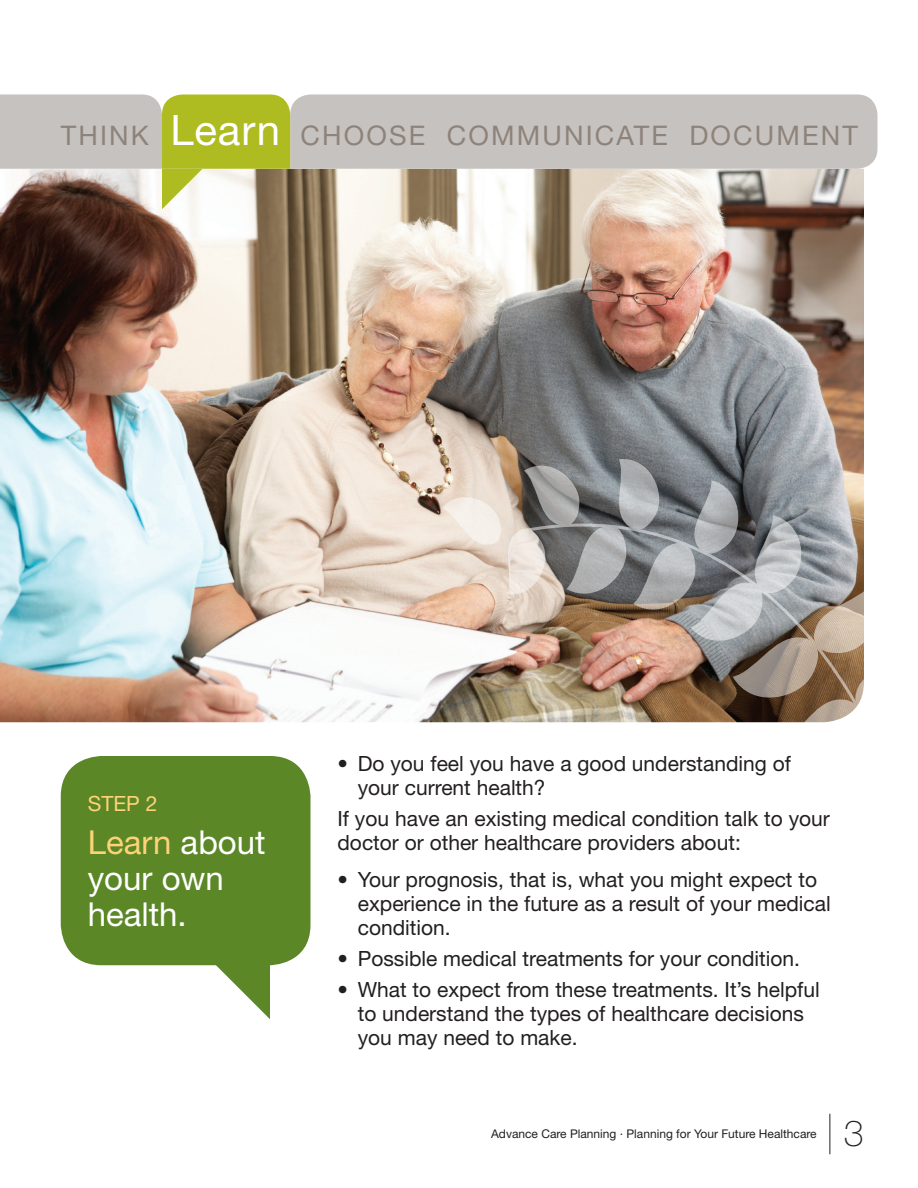
<style>
.page{position:relative;width:918px;height:1188px;background:#fff}
.page>*{position:absolute;margin:0;border:0;box-sizing:border-box;transform-origin:0 0}
.t1{font:100 36px "Helvetica Neue LT Std";color:#231f20}
.t2{font:33px/36px "Helvetica Neue LT Std";color:#fff}
.t3{font:27px "Helvetica Neue LT Std";letter-spacing:.08em;color:#8e837a}
.t4{font:21px/24px "Helvetica Neue LT Std";color:#231f20}
.t5{font:21px "Helvetica Neue LT Std";color:#fed378}
.t6{font:12px "Helvetica Neue LT Std";color:#231f20}
.s1{font-size:42px;color:#fff}
.s2{color:#fed378}
</style>
<div class="page">
<svg style="left:189px;top:965px;width:81px;height:54px"></svg>
<div style="left:61px;top:756px;width:249px;height:209px;background:#5c8727;border-radius:40px"></div>
<img style="left:0;top:169px;width:864px;height:553px">
<div style="left:290px;top:94px;width:588px;height:75px;background:#c6c2bf"></div>
<svg style="left:0;top:94px;width:290px;height:115px;background:#bbb986"></svg>
<img style="left:442px;top:458px;width:422px;height:265px">
<img style="left:518px;top:477px;width:346px;height:246px">
<hr style="left:830px;top:1114px;width:1px;height:40px;background:#231f20">
<p class="t3" style="left:61px;top:119px;width:799px">THINK <span class="s1">Learn</span> CHOOSE COMMUNICATE DOCUMENT</p>
<p class="t5" style="left:88px;top:792px;width:71px">STEP 2</p>
<h2 class="t2" style="left:88px;top:824px;width:179px"><span class="s2">Learn</span> about your own health.</h2>
<p class="t4" style="left:358px;top:751px;width:435px;text-indent:-20px">• Do you feel you have a good understanding of your current health?</p>
<p class="t4" style="left:338px;top:806px;width:494px">If you have an existing medical condition talk to your doctor or other healthcare providers about:</p>
<p class="t4" style="left:358px;top:868px;width:474px;text-indent:-20px">• Your prognosis, that is, what you might expect to experience in the future as a result of your medical condition.</p>
<p class="t4" style="left:338px;top:946px;width:464px">• Possible medical treatments for your condition.</p>
<p class="t4" style="left:358px;top:977px;width:464px;text-indent:-20px">• What to expect from these treatments. It’s helpful to understand the types of healthcare decisions you may need to make.</p>
<p class="t6" style="left:491px;top:1127px;width:327px">Advance Care Planning · Planning for Your Future Healthcare</p>
<h1 class="t1" style="left:844px;top:1113px;width:22px">3</h1>
</div>
